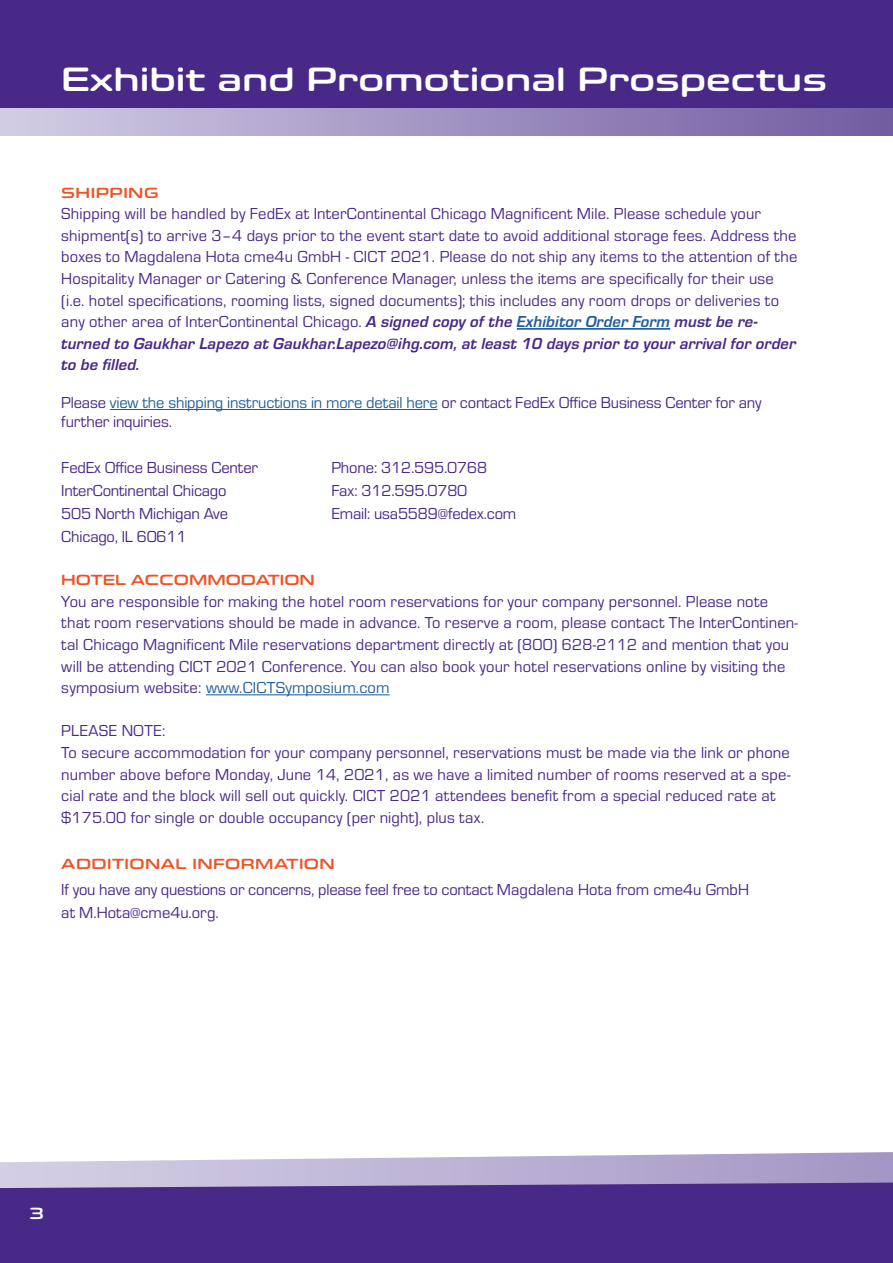
<style>
.page{position:relative;width:893px;height:1263px;background:#fff}
.page>*{position:absolute;margin:0;border:0;box-sizing:border-box;transform-origin:0 0}
.t1{font:600 34.5px "Eurostile Candy LT Pro";color:#fff}
.t2{font:16.5px/21.6px "Eurostile";letter-spacing:.01em;color:#482987}
.t3{font:16.5px/18.8px "Eurostile";letter-spacing:-.01em;color:#482987}
.t4{font:600 16.5px "Eurostile Candy LT Pro";color:#fff}
.t5{font:600 15px "Eurostile Candy LT Pro";letter-spacing:.03em;color:#f05123}
.t6{font:600 15px "Eurostile Candy LT Pro";color:#f05123}
.s1{font-weight:700;font-style:italic}
.s2{font-weight:700;font-style:italic;color:#215e9e}
.s3{color:#215e9e}
</style>
<div class="page">
<div style="left:0;top:95px;width:893px;height:40px;background:linear-gradient(to right,#d3cde5,#705ba1)"></div>
<div style="left:0;top:0;width:893px;height:108px;background:#482987"></div>
<svg style="left:0;top:1152px;width:893px;height:25px"></svg>
<svg style="left:0;top:1177px;width:893px;height:86px;background:#53368e"></svg>
<hr style="left:517px;top:328px;width:153px;height:2px;background:#215e9e">
<hr style="left:110px;top:409px;width:328px;height:1px;background:#215e9e">
<hr style="left:206px;top:694px;width:183px;height:1px;background:#215e9e">
<h1 class="t1" style="left:61px;top:60px;width:767px">Exhibit and Promotional Prospectus</h1>
<p class="t5" style="left:61px;top:184px;width:99px">SHIPPING</p>
<p class="t2" style="left:61px;top:202px;width:737px">Shipping will be handled by FedEx at InterContinental Chicago Magnificent Mile. Please schedule your shipment(s) to arrive 3–4 days prior to the event start date to avoid additional storage fees. Address the boxes to Magdalena Hota cme4u GmbH - CICT 2021. Please do not ship any items to the attention of the Hospitality Manager or Catering &amp; Conference Manager, unless the items are specifically for their use (i.e. hotel specifications, rooming lists, signed documents); this includes any room drops or deliveries to any other area of InterContinental Chicago. <span class="s1">A signed copy of the</span> <span class="s2">Exhibitor Order Form</span> <span class="s1">must be re&shy;turned to Gaukhar Lapezo at Gaukhar.Lapezo@ihg.com, at least 10 days prior to your arrival for order to be filled.</span></p>
<p class="t3" style="left:61px;top:392px;width:702px">Please <span class="s3">view the shipping instructions in more detail here</span> or contact FedEx Office Business Center for any further inquiries.</p>
<p class="t3" style="left:61px;top:457px;width:198px">FedEx Office Business Center</p>
<p class="t3" style="left:331px;top:457px;width:157px">Phone: 312.595.0768</p>
<p class="t3" style="left:61px;top:480px;width:167px">InterContinental Chicago</p>
<p class="t3" style="left:331px;top:480px;width:138px">Fax: 312.595.0780</p>
<p class="t3" style="left:61px;top:503px;width:168px">505 North Michigan Ave</p>
<p class="t3" style="left:331px;top:503px;width:187px">Email: usa5589@fedex.com</p>
<p class="t3" style="left:61px;top:526px;width:127px">Chicago, IL 60611</p>
<p class="t6" style="left:61px;top:572px;width:255px">HOTEL ACCOMMODATION</p>
<p class="t2" style="left:61px;top:590px;width:738px">You are responsible for making the hotel room reservations for your company personnel. Please note that room reservations should be made in advance. To reserve a room, please contact The InterContinen&shy;tal Chicago Magnificent Mile reservations department directly at (800) 628-2112 and mention that you will be attending CICT 2021 Conference. You can also book your hotel reservations online by visiting the symposium website: <span class="s3">www.CICTSymposium.com</span></p>
<p class="t2" style="left:61px;top:719px;width:731px">PLEASE NOTE:<br>To secure accommodation for your company personnel, reservations must be made via the link or phone number above before Monday, June 14, 2021, as we have a limited number of rooms reserved at a spe&shy;cial rate and the block will sell out quickly. CICT 2021 attendees benefit from a special reduced rate at $175.00 for single or double occupancy (per night), plus tax.</p>
<p class="t5" style="left:61px;top:856px;width:275px">ADDITIONAL INFORMATION</p>
<p class="t2" style="left:61px;top:877px;width:689px;line-height:23.1px">If you have any questions or concerns, please feel free to contact Magdalena Hota from cme4u GmbH at M.Hota@cme4u.org.</p>
<p class="t4" style="left:29px;top:1204px;width:16px">3</p>
</div>
